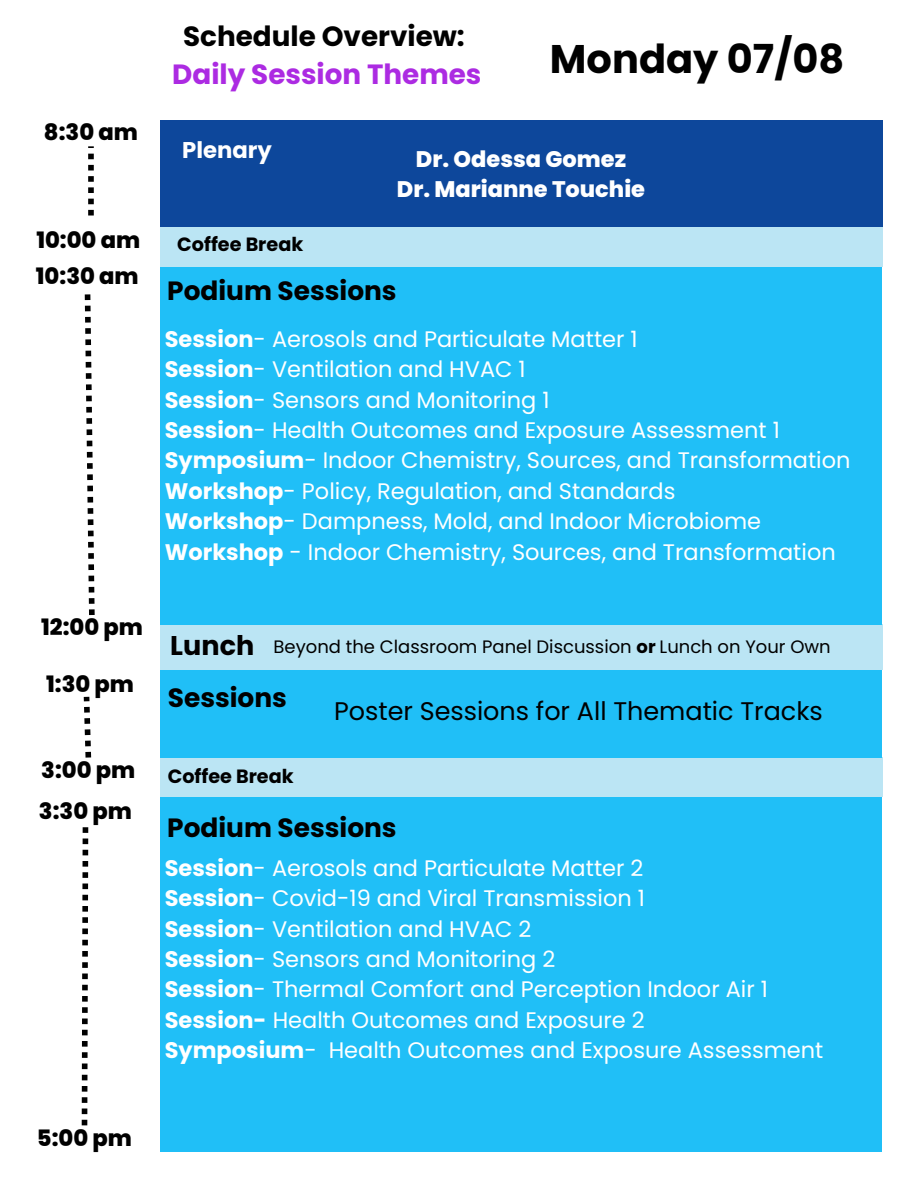
<style>
.page{position:relative;width:918px;height:1188px;background:#fff}
.page>*{position:absolute;margin:0;border:0;box-sizing:border-box;transform-origin:0 0}
.t1{font:700 39.9px "Poppins";color:#000}
.t2{font:700 27.75px/38.1px "Poppins";color:#ac2be2;text-align:center}
.t3{font:700 27px "Poppins";color:#000}
.t4{font:700 26.4px "Poppins";color:#000}
.t5{font:25.5px "Poppins";color:#000}
.t6{font:700 22.8px "Poppins";color:#fff}
.t7{font:800 22.65px "Poppins";color:#000}
.t8{font:22.5px/30.3px "Poppins";color:#fff}
.t9{font:800 22.5px/30.3px "Poppins";color:#fff;text-align:center}
.t10{font:700 19.2px "Poppins";color:#000}
.t11{font:18px "Poppins";color:#000}
.s1{color:#000}
.s2{font-weight:700}
</style>
<div class="page">
<svg style="left:84px;top:697px;width:7px;height:61px"></svg>
<svg style="left:85px;top:294px;width:10px;height:321px"></svg>
<svg style="left:82px;top:827px;width:6px;height:298px"></svg>
<svg style="left:88px;top:146px;width:6px;height:70px"></svg>
<div style="left:160px;top:120px;width:722px;height:109px;background:#0d479b"></div>
<div style="left:160px;top:227px;width:722px;height:40px;background:#bbe5f4"></div>
<div style="left:160px;top:625px;width:722px;height:45px;background:#bbe5f4"></div>
<div style="left:160px;top:797px;width:722px;height:355px;background:#20bff7"></div>
<div style="left:160px;top:267px;width:722px;height:358px;background:#20bff7"></div>
<div style="left:160px;top:758px;width:722px;height:39px;background:#bbe5f4"></div>
<div style="left:160px;top:670px;width:722px;height:88px;background:#20bff7"></div>
<h4 class="t7" style="left:44px;top:116px;width:96px">8:30 am</h4>
<h6 class="t7" style="left:36px;top:224px;width:105px">10:00 am</h6>
<h4 class="t7" style="left:36px;top:261px;width:104px">10:30 am</h4>
<h5 class="t7" style="left:41px;top:612px;width:103px">12:00 pm</h5>
<h2 class="t7" style="left:46px;top:668px;width:89px">1:30 pm</h2>
<h4 class="t7" style="left:41px;top:754px;width:96px">3:00 pm</h4>
<p class="t7" style="left:39px;top:795px;width:95px">3:30 pm</p>
<h4 class="t2" style="left:172px;top:17px;width:311px"><span class="s1">Schedule Overview:<br></span>Daily Session Themes</h4>
<h4 class="t1" style="left:550px;top:31px;width:296px">Monday 07/08</h4>
<h4 class="t6" style="left:182px;top:134px;width:91px">Plenary</h4>
<h4 class="t10" style="left:177px;top:231px;width:127px">Coffee Break</h4>
<h2 class="t9" style="left:397px;top:144px;width:250px">Dr. Odessa Gomez<br>Dr. Marianne Touchie</h2>
<h2 class="t4" style="left:167px;top:272px;width:231px">Podium Sessions</h2>
<h4 class="t8" style="left:165px;top:324px;width:687px"><span class="s2">Session</span>- Aerosols and Particulate Matter 1<br><span class="s2">Session</span>- Ventilation and HVAC 1<br><span class="s2">Session</span>- Sensors and Monitoring 1<br><span class="s2">Session</span>- Health Outcomes and Exposure Assessment 1<br><span class="s2">Symposium</span>- Indoor Chemistry, Sources, and Transformation <span class="s2">Workshop</span>- Policy, Regulation, and Standards<br><span class="s2">Workshop</span>- Dampness, Mold, and Indoor Microbiome <span class="s2">Workshop</span> - Indoor Chemistry, Sources, and Transformation</h4>
<h3 class="t3" style="left:170px;top:626px;width:85px">Lunch</h3>
<h6 class="t4" style="left:168px;top:680px;width:121px">Sessions</h6>
<h1 class="t11" style="left:274px;top:634px;width:559px">Beyond the Classroom Panel Discussion <span class="s2">or</span> Lunch on Your Own</h1>
<h4 class="t5" style="left:334px;top:693px;width:490px">Poster Sessions for All Thematic Tracks</h4>
<h2 class="t10" style="left:168px;top:763px;width:127px">Coffee Break</h2>
<h5 class="t4" style="left:167px;top:809px;width:231px">Podium Sessions</h5>
<h4 class="t8" style="left:165px;top:853px;width:660px"><span class="s2">Session</span>- Aerosols and Particulate Matter 2<br><span class="s2">Session</span>- Covid-19 and Viral Transmission 1<br><span class="s2">Session</span>- Ventilation and HVAC 2<br><span class="s2">Session</span>- Sensors and Monitoring 2<br><span class="s2">Session</span>- Thermal Comfort and Perception Indoor Air 1<br><span class="s2">Session-</span> Health Outcomes and Exposure 2<br><span class="s2">Symposium</span>- Health Outcomes and Exposure Assessment</h4>
<h2 class="t7" style="left:37px;top:1122px;width:97px">5:00 pm</h2>
</div>
